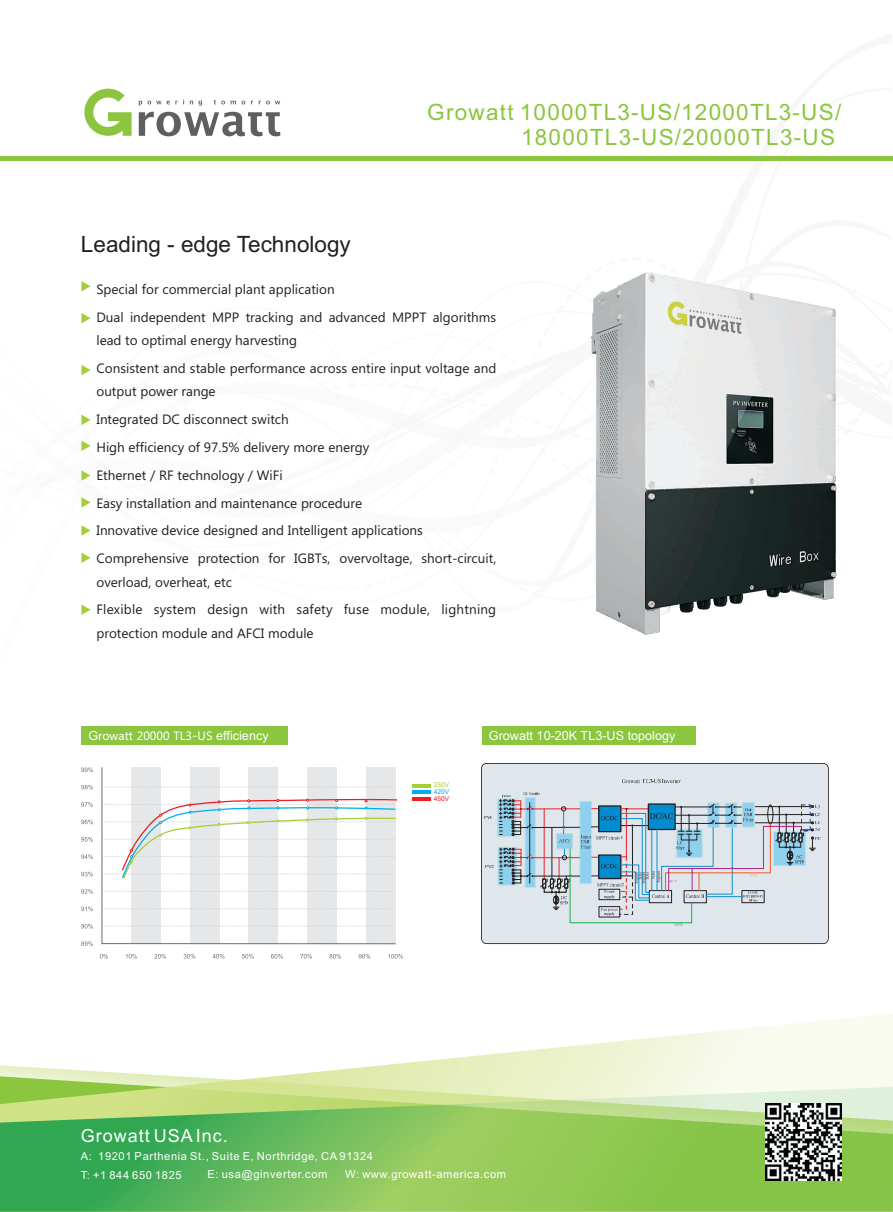
<style>
.page{position:relative;width:893px;height:1212px;background:#fff}
.page>*{position:absolute;margin:0;border:0;box-sizing:border-box;transform-origin:0 0}
.t1{font:22.5px/25.2px "Arial";letter-spacing:.055em;color:#8bc63e;text-align:right}
.t2{font:22.5px "Arial";color:#231f20}
.t3{font:18px "Arial";letter-spacing:.055em;color:#fff}
.t4{font:13.5px/27.9px "Ebrima";color:#231f20}
.t5{font:12.6px "Arial";color:#fff}
.t6{font:11.25px "Microsoft Ya Hei";color:#fff}
.t7{font:11.1px "Arial";letter-spacing:.055em;color:#fff}
.t8{font:6.6px "Arial";color:#a6ce39}
.t9{font:6.6px "Arial";color:#00aeef}
.t10{font:6.6px "Arial";color:#ee1d23}
.s1{font-family:"Arial";font-size:12.6px}
.s2{font-size:12.6px}
</style>
<div class="page">
<svg style="left:0;top:1014px;width:893px;height:73px"></svg>
<svg style="left:0;top:1087px;width:893px;height:125px;background:#88c666"></svg>
<svg style="left:139px;top:99px;width:45px;height:7px"></svg>
<svg style="left:190px;top:101px;width:12px;height:5px"></svg>
<svg style="left:214px;top:100px;width:11px;height:4px"></svg>
<svg style="left:231px;top:101px;width:5px;height:3px"></svg>
<svg style="left:259px;top:101px;width:21px;height:3px"></svg>
<svg style="left:139px;top:112px;width:141px;height:24px"></svg>
<svg style="left:84px;top:89px;width:48px;height:47px"></svg>
<svg style="left:81px;top:281px;width:9px;height:10px"></svg>
<svg style="left:81px;top:313px;width:9px;height:10px"></svg>
<svg style="left:81px;top:552px;width:9px;height:11px"></svg>
<svg style="left:81px;top:604px;width:9px;height:11px"></svg>
<svg style="left:81px;top:365px;width:10px;height:116px"></svg>
<svg style="left:81px;top:497px;width:9px;height:11px"></svg>
<svg style="left:81px;top:525px;width:9px;height:11px"></svg>
<div style="left:81px;top:726px;width:206px;height:19px;background:#8bc63e"></div>
<hr style="left:0;top:156px;width:893px;height:4px;background:#8bc63e">
<div style="left:482px;top:726px;width:213px;height:19px;background:#8bc63e"></div>
<img style="left:591px;top:272px;width:246px;height:363px">
<hr style="left:412px;top:797px;width:19px;height:4px;background:#ee1d23">
<hr style="left:412px;top:790px;width:19px;height:4px;background:#00aeef">
<hr style="left:412px;top:784px;width:19px;height:3px;background:#a6ce39">
<svg style="left:81px;top:802px;width:12px;height:5px"></svg>
<svg style="left:81px;top:819px;width:12px;height:5px"></svg>
<svg style="left:81px;top:837px;width:12px;height:5px"></svg>
<svg style="left:81px;top:854px;width:12px;height:5px"></svg>
<svg style="left:81px;top:872px;width:12px;height:4px"></svg>
<svg style="left:81px;top:889px;width:12px;height:5px"></svg>
<svg style="left:81px;top:906px;width:12px;height:5px"></svg>
<svg style="left:81px;top:924px;width:12px;height:4px"></svg>
<svg style="left:81px;top:941px;width:12px;height:5px"></svg>
<svg style="left:100px;top:954px;width:8px;height:4px"></svg>
<svg style="left:126px;top:954px;width:11px;height:4px"></svg>
<svg style="left:154px;top:954px;width:12px;height:4px"></svg>
<svg style="left:184px;top:954px;width:11px;height:4px"></svg>
<svg style="left:213px;top:954px;width:11px;height:4px"></svg>
<svg style="left:242px;top:954px;width:12px;height:4px"></svg>
<svg style="left:271px;top:954px;width:12px;height:4px"></svg>
<svg style="left:300px;top:954px;width:12px;height:4px"></svg>
<svg style="left:329px;top:954px;width:12px;height:4px"></svg>
<svg style="left:359px;top:954px;width:11px;height:4px"></svg>
<svg style="left:388px;top:954px;width:15px;height:4px"></svg>
<svg style="left:101px;top:767px;width:295px;height:177px"></svg>
<svg style="left:81px;top:785px;width:12px;height:4px"></svg>
<svg style="left:81px;top:767px;width:12px;height:5px"></svg>
<svg style="left:102px;top:787px;width:293px;height:1px"></svg>
<svg style="left:102px;top:798px;width:295px;height:82px"></svg>
<div style="left:482px;top:764px;width:346px;height:179px;background:#dfe6ec;border-radius:5px"></div>
<img style="left:486px;top:865px;width:5px;height:3px">
<img style="left:485px;top:816px;width:5px;height:3px">
<div style="left:497px;top:798px;width:19px;height:39px;border:1px solid #c2e2e0"></div>
<div style="left:498px;top:847px;width:19px;height:38px;border:1px solid #c2e2e0"></div>
<svg style="left:499px;top:779px;width:321px;height:147px"></svg>
<img style="left:765px;top:1104px;width:77px;height:76px">
<h1 class="t2" style="left:81px;top:236px;width:271px">Leading - edge Technology</h1>
<h1 class="t1" style="left:427px;top:101px;width:415px">Growatt 10000TL3-US/12000TL3-US/<br>18000TL3-US/20000TL3-US</h1>
<p class="t4" style="left:96px;top:276px;width:401px">Special for commercial plant application<br>Dual independent MPP tracking and advanced MPPT algorithms</p>
<p class="t4" style="left:96px;top:327px;width:401px">lead to optimal energy harvesting<br>Consistent and stable performance across entire input voltage and</p>
<p class="t4" style="left:96px;top:379px;width:401px">output power range<br>Integrated DC disconnect switch<br>High efficiency of 97.5% delivery more energy<br>Ethernet / RF technology / WiFi<br>Easy installation and maintenance procedure<br>Innovative device designed and Intelligent applications Comprehensive protection for IGBTs, overvoltage, short-circuit,</p>
<p class="t4" style="left:96px;top:569px;width:401px">overload, overheat, etc<br>Flexible system design with safety fuse module, lightning</p>
<p class="t4" style="left:96px;top:620px;width:219px">protection module and AFCI module</p>
<p class="t6" style="left:88px;top:731px;width:182px"><span class="s1">G</span>rowatt 20000 TL3<span class="s2">-</span>US <span class="s1">efficiency</span></p>
<p class="t8" style="left:434px;top:782px;width:17px">250V</p>
<p class="t9" style="left:434px;top:789px;width:17px">420V</p>
<p class="t10" style="left:434px;top:796px;width:17px">450V</p>
<p class="t5" style="left:489px;top:731px;width:188px">Growatt 10-20K TL3-US topology</p>
<h2 class="t3" style="left:81px;top:1129px;width:149px">Growatt USA Inc.</h2>
<p class="t7" style="left:81px;top:1171px;width:102px">T: +1 844 650 1825</p>
<p class="t7" style="left:208px;top:1170px;width:121px">E: usa@ginverter.com</p>
<p class="t7" style="left:345px;top:1170px;width:162px">W: www.growatt-america.com</p>
<p class="t7" style="left:81px;top:1152px;width:294px">A: 19201 Parthenia St., Suite E, Northridge, CA 91324</p>
</div>
